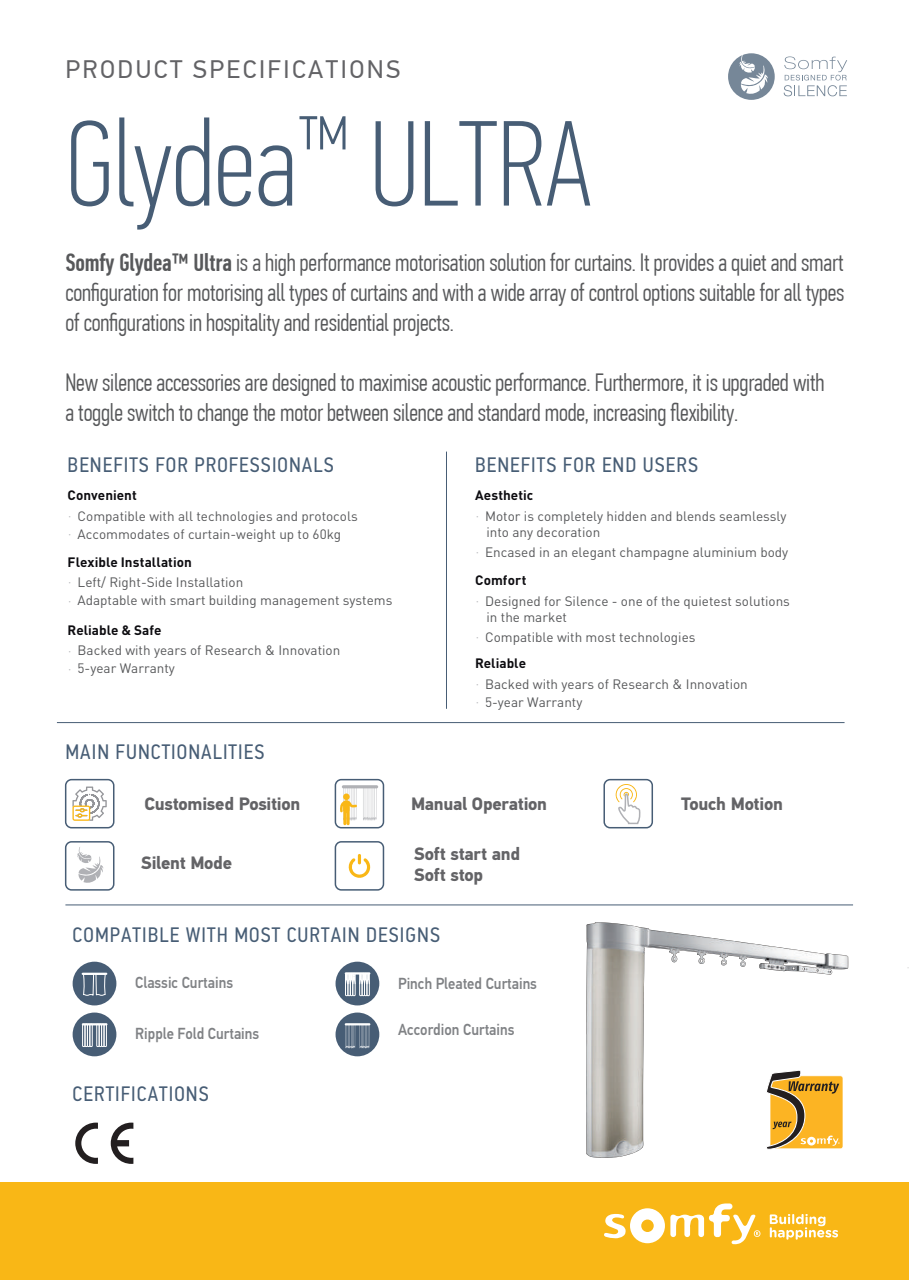
<style>
.page{position:relative;width:910px;height:1280px;background:#fff}
.page>*{position:absolute;margin:0;border:0;box-sizing:border-box;transform-origin:0 0}
.t1{font:100 121.35px "PF Din Text Comp Pro";color:#475d75}
.t2{font:25.35px "PF Din Text Pro";letter-spacing:.1em;color:#636366}
.t3{font:300 24.9px/30px "PF Din Text Comp Pro";letter-spacing:-.01em;color:#57585a;text-align:justify}
.t4{font:21px "PF Din Text Cond Pro";letter-spacing:.05em;color:#475d75}
.t5{font:700 18px/21.6px "PFDIN Text Pro";letter-spacing:-.015em;color:#636366}
.t6{font:500 16.05px "PF Din Text Pro";color:#808285;scale:.9 1}
.t7{font:13.5px/16.2px "DIN Pro";color:#57585a}
.t8{font:700 13.5px "DIN Pro";color:#0d0c10}
.s1{font-weight:500}
.s2{font-weight:700;color:#0d0c10}
</style>
<div class="page">
<img style="left:586px;top:922px;width:323px;height:236px">
<svg style="left:766px;top:1070px;width:77px;height:80px;background:#d8a94b"></svg>
<svg style="left:75px;top:1122px;width:23px;height:42px"></svg>
<svg style="left:111px;top:1122px;width:22px;height:42px"></svg>
<hr style="left:57px;top:722px;width:788px;height:1px;background:#475d75">
<hr style="left:446px;top:452px;width:1px;height:257px;background:#475d75">
<div style="left:65px;top:779px;width:49px;height:49px;border:2px solid #475d75;border-radius:6px"></div>
<svg style="left:72px;top:786px;width:35px;height:35px"></svg>
<div style="left:65px;top:841px;width:49px;height:50px;border:2px solid #475d75;border-radius:6px"></div>
<svg style="left:77px;top:847px;width:26px;height:36px"></svg>
<div style="left:728px;top:53px;width:47px;height:47px;background:#768798;border-radius:50%"></div>
<svg style="left:739px;top:55px;width:29px;height:40px"></svg>
<svg style="left:784px;top:56px;width:63px;height:40px"></svg>
<div style="left:73px;top:962px;width:43px;height:43px;background:#475d75;border-radius:50%"></div>
<div style="left:73px;top:1012px;width:43px;height:44px;background:#475d75;border-radius:50%"></div>
<svg style="left:82px;top:961px;width:25px;height:96px"></svg>
<div style="left:336px;top:1012px;width:43px;height:44px;background:#475d75;border-radius:50%"></div>
<hr style="left:346px;top:1023px;width:23px;height:2px;background:#fff">
<svg style="left:345px;top:1024px;width:24px;height:24px"></svg>
<div style="left:336px;top:962px;width:43px;height:43px;background:#475d75;border-radius:50%"></div>
<hr style="left:346px;top:972px;width:23px;height:2px;background:#fff">
<svg style="left:345px;top:973px;width:25px;height:23px"></svg>
<div style="left:335px;top:841px;width:49px;height:50px;border:2px solid #475d75;border-radius:6px"></div>
<svg style="left:348px;top:854px;width:23px;height:24px"></svg>
<div style="left:603px;top:779px;width:50px;height:49px;border:2px solid #475d75;border-radius:6px"></div>
<svg style="left:616px;top:778px;width:26px;height:47px"></svg>
<hr style="left:342px;top:785px;width:36px;height:3px;background:#b0b1b5;border-radius:2px">
<svg style="left:363px;top:788px;width:14px;height:33px"></svg>
<div style="left:335px;top:779px;width:49px;height:49px;border:2px solid #475d75;border-radius:6px"></div>
<svg style="left:340px;top:788px;width:17px;height:37px"></svg>
<div style="left:1px;top:1182px;width:908px;height:98px;background:#f9b716"></div>
<svg style="left:604px;top:1203px;width:156px;height:41px"></svg>
<svg style="left:770px;top:1214px;width:68px;height:26px"></svg>
<hr style="left:65px;top:905px;width:788px;height:1px;background:#475d75">
<h2 class="t2" style="left:65px;top:54px;width:336px">PRODUCT SPECIFICATIONS</h2>
<h1 class="t1" style="left:65px;top:95px;width:527px">Glydea<sup>™</sup> ULTRA</h1>
<p class="t3" style="left:65px;top:248px;width:780px"><span class="s1">Somfy Glydea™ Ultra</span> is a high performance motorisation solution for curtains. It provides a quiet and smart configuration for motorising all types of curtains and with a wide array of control options suitable for all types of configurations in hospitality and residential projects.</p>
<h3 class="t3" style="left:65px;top:368px;width:761px">New silence accessories are designed to maximise acoustic performance. Furthermore, it is upgraded with a toggle switch to change the motor between silence and standard mode, increasing flexibility.</h3>
<h3 class="t4" style="left:68px;top:452px;width:268px">BENEFITS FOR PROFESSIONALS</h3>
<h3 class="t4" style="left:475px;top:452px;width:225px">BENEFITS FOR END USERS</h3>
<p class="t8" style="left:68px;top:484px;width:71px">Convenient</p>
<p class="t7" style="left:69px;top:506px;width:290px"><sup>•</sup> Compatible with all technologies and protocols</p>
<p class="t8" style="left:68px;top:550px;width:126px">Flexible Installation</p>
<p class="t7" style="left:69px;top:572px;width:176px"><sup>•</sup> Left/ Right-Side Installation</p>
<p class="t7" style="left:69px;top:591px;width:325px"><sup>•</sup> Adaptable with smart building management systems</p>
<p class="t7" style="left:69px;top:524px;width:274px"><sup>•</sup> Accommodates of curtain-weight up to 60kg</p>
<p class="t8" style="left:68px;top:619px;width:95px">Reliable &amp; Safe</p>
<p class="t7" style="left:69px;top:641px;width:273px"><sup>•</sup> Backed with years of Research &amp; Innovation</p>
<p class="t7" style="left:69px;top:659px;width:108px"><sup>•</sup> 5-year Warranty</p>
<h3 class="t4" style="left:65px;top:739px;width:200px">MAIN FUNCTIONALITIES</h3>
<h3 class="t5" style="left:144px;top:793px;width:158px">Customised Position</h3>
<h3 class="t5" style="left:141px;top:853px;width:92px">Silent Mode</h3>
<p class="t8" style="left:475px;top:484px;width:60px">Aesthetic</p>
<p class="t7" style="left:486px;top:506px;width:302px;text-indent:-10px"><sup>•</sup> Motor is completely hidden and blends seamlessly into any decoration</p>
<p class="t7" style="left:475px;top:536px;width:315px;line-height:28.8px"><sup>•</sup> Encased in an elegant champagne aluminium body<br><span class="s2">Comfort</span></p>
<p class="t7" style="left:486px;top:591px;width:305px;text-indent:-10px"><sup>•</sup> Designed for Silence - one of the quietest solutions in the market</p>
<p class="t7" style="left:477px;top:627px;width:220px"><sup>•</sup> Compatible with most technologies</p>
<p class="t8" style="left:475px;top:652px;width:52px">Reliable</p>
<p class="t7" style="left:476px;top:674px;width:273px"><sup>•</sup> Backed with years of Research &amp; Innovation</p>
<p class="t7" style="left:476px;top:692px;width:108px"><sup>•</sup> 5-year Warranty</p>
<h3 class="t5" style="left:411px;top:794px;width:138px">Manual Operation</h3>
<h3 class="t5" style="left:414px;top:843px;width:107px">Soft start and<br>Soft stop</h3>
<h3 class="t5" style="left:681px;top:794px;width:103px">Touch Motion</h3>
<h3 class="t4" style="left:73px;top:922px;width:369px">COMPATIBLE WITH MOST CURTAIN DESIGNS</h3>
<p class="t6" style="left:135px;top:973px;width:110px">Classic Curtains</p>
<p class="t6" style="left:398px;top:973px;width:156px">Pinch Pleated Curtains</p>
<p class="t6" style="left:135px;top:1024px;width:139px">Ripple Fold Curtains</p>
<p class="t6" style="left:398px;top:1020px;width:131px">Accordion Curtains</p>
<h3 class="t4" style="left:73px;top:1082px;width:138px">CERTIFICATIONS</h3>
</div>
